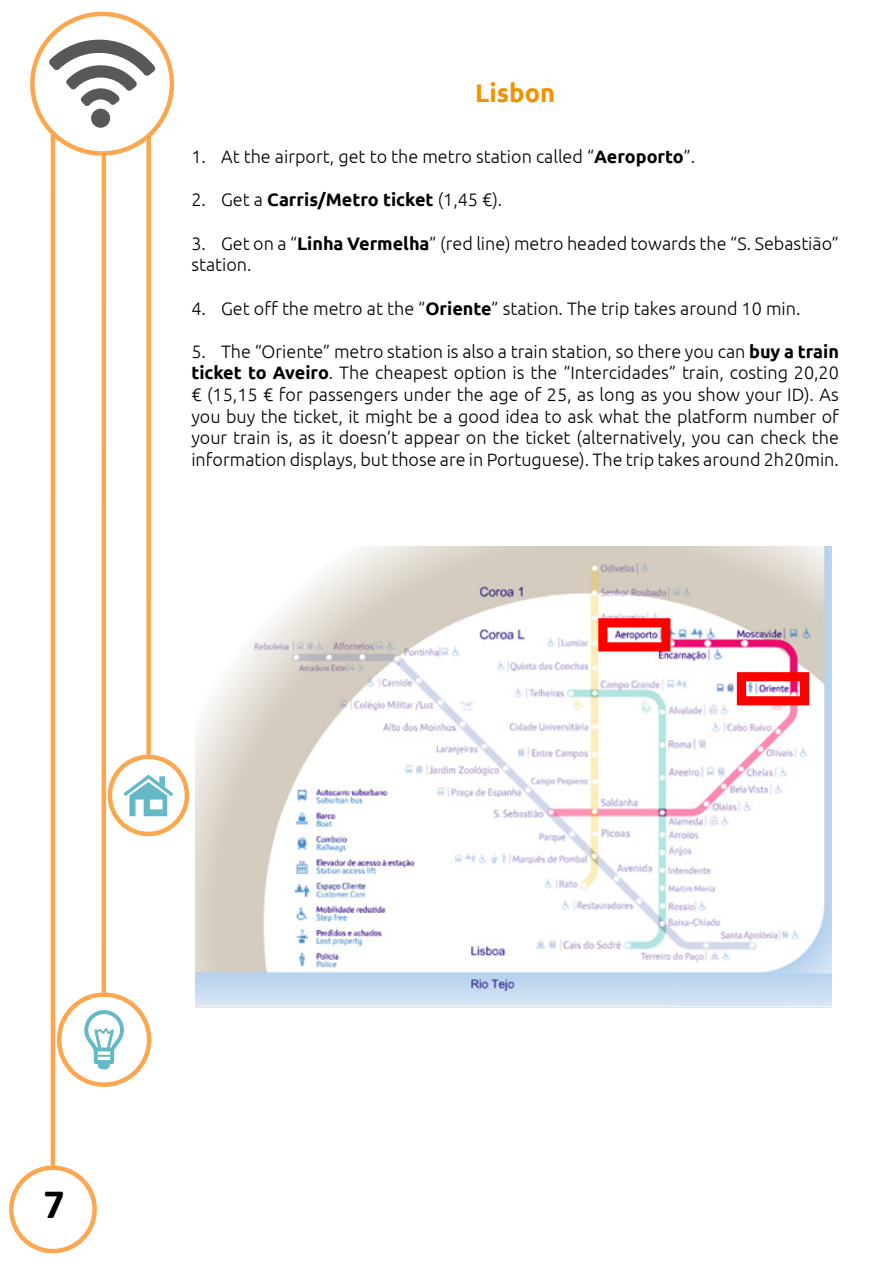
<style>
.page{position:relative;width:893px;height:1263px;background:#fff}
.page>*{position:absolute;margin:0;border:0;box-sizing:border-box;transform-origin:0 0}
.t1{font:700 42px "Calibri";color:#000}
.t2{font:700 25.5px "Ubuntu";color:#f39200}
.t3{font:300 18px/21.6px "Ubuntu";color:#000}
.t4{font:700 18px "Ubuntu";color:#000}
.s1{font-weight:700}
.s2{font-weight:300}
</style>
<div class="page">
<svg style="left:9px;top:12px;width:180px;height:1241px"></svg>
<img style="left:195px;top:546px;width:637px;height:461px">
<h2 class="t2" style="left:475px;top:78px;width:81px">Lisbon</h2>
<p class="t3" style="left:191px;top:146px;width:503px">1. At the airport, get to the metro station called “<span class="s1">Aeroporto</span>”.</p>
<p class="t4" style="left:191px;top:189px;width:310px"><span class="s2">2. Get a</span> Carris/Metro ticket <span class="s2">(1,45 €).</span></p>
<p class="t3" style="left:191px;top:232px;width:649px">3. Get on a “<span class="s1">Linha Vermelha</span>” (red line) metro headed towards the “S. Sebastião” station.</p>
<p class="t3" style="left:191px;top:297px;width:611px">4. Get off the metro at the “<span class="s1">Oriente</span>” station. The trip takes around 10 min.</p>
<p class="t3" style="left:191px;top:340px;width:649px;text-align:justify">5. The “Oriente” metro station is also a train station, so there you can <span class="s1">buy a train ticket to Aveiro</span>. The cheapest option is the “Intercidades” train, costing 20,20 € (15,15 € for passengers under the age of 25, as long as you show your ID). As you buy the ticket, it might be a good idea to ask what the platform number of your train is, as it doesn’t appear on the ticket (alternatively, you can check the information displays, but those are in Portuguese). The trip takes around 2h20min.</p>
<h1 class="t1" style="left:43px;top:1174px;width:23px">7</h1>
</div>
